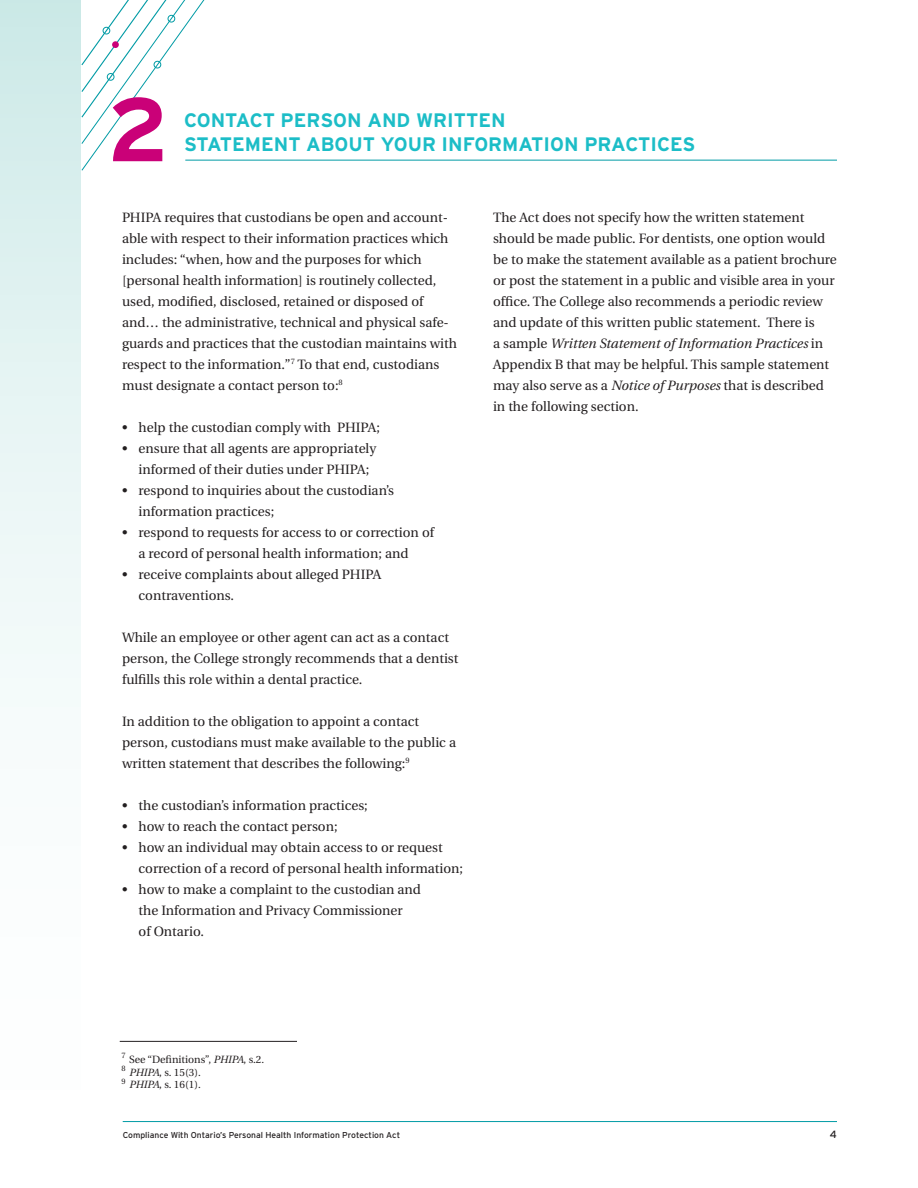
<style>
.page{position:relative;width:918px;height:1188px;background:#fff}
.page>*{position:absolute;margin:0;border:0;box-sizing:border-box;transform-origin:0 0}
.t1{font:700 90px "Interstate";color:#ca0178}
.t2{font:700 19.5px/24px "Interstate";color:#1cbdc7}
.t3{font:13.5px/21px "Utopia";color:#231f20}
.t4{font:10.5px "Utopia";color:#231f20}
.t5{font:10.5px "Interstate";color:#231f20}
.t6{font:8.55px "Interstate";color:#231f20}
.s1{font-style:italic}
</style>
<div class="page">
<hr style="left:123px;top:1121px;width:714px;height:1px;background:#009ba5">
<hr style="left:120px;top:1041px;width:177px;height:1px;background:#231f20">
<svg style="left:81px;top:0;width:134px;height:171px"></svg>
<div style="left:103px;top:27px;width:7px;height:7px;border:1px solid #009ba5;border-radius:50%"></div>
<div style="left:107px;top:73px;width:7px;height:8px;border:1px solid #009ba5;border-radius:50%"></div>
<div style="left:112px;top:41px;width:7px;height:7px;background:#ca0178;border-radius:50%"></div>
<div style="left:168px;top:15px;width:7px;height:7px;border:1px solid #009ba5;border-radius:50%"></div>
<div style="left:154px;top:61px;width:7px;height:7px;border:1px solid #009ba5;border-radius:50%"></div>
<hr style="left:185px;top:160px;width:652px;height:1px;background:#009ba5">
<div style="left:0;top:0;width:81px;height:1188px;background:linear-gradient(to bottom,#d2ecea,#fff)"></div>
<h1 class="t1" style="left:107px;top:79px;width:63px">2</h1>
<h1 class="t2" style="left:184px;top:108px;width:513px">CONTACT PERSON AND WRITTEN<br>STATEMENT ABOUT YOUR INFORMATION PRACTICES</h1>
<p class="t3" style="left:122px;top:207px;width:336px">PHIPA requires that custodians be open and account&shy;able with respect to their information practices which includes: “when, how and the purposes for which [personal health information] is routinely collected, used, modified, disclosed, retained or disposed of and… the administrative, technical and physical safe&shy;guards and practices that the custodian maintains with respect to the information.”<sup>7</sup> To that end, custodians must designate a contact person to:<sup>8</sup></p>
<p class="t3" style="left:122px;top:417px;width:260px">• help the custodian comply with PHIPA;</p>
<p class="t3" style="left:139px;top:438px;width:239px;text-indent:-16px">• ensure that all agents are appropriately informed of their duties under PHIPA;</p>
<p class="t3" style="left:139px;top:480px;width:257px;text-indent:-16px">• respond to inquiries about the custodian’s information practices;</p>
<p class="t3" style="left:139px;top:522px;width:297px;text-indent:-16px">• respond to requests for access to or correction of a record of personal health information; and</p>
<p class="t3" style="left:139px;top:564px;width:244px;text-indent:-16px">• receive complaints about alleged PHIPA contraventions.</p>
<p class="t3" style="left:122px;top:627px;width:338px">While an employee or other agent can act as a contact person, the College strongly recommends that a dentist fulfills this role within a dental practice.</p>
<p class="t3" style="left:122px;top:711px;width:336px">In addition to the obligation to appoint a contact person, custodians must make available to the public a written statement that describes the following:<sup>9</sup></p>
<p class="t3" style="left:122px;top:795px;width:247px">• the custodian’s information practices;</p>
<p class="t3" style="left:122px;top:816px;width:217px">• how to reach the contact person;</p>
<p class="t3" style="left:139px;top:837px;width:326px;text-indent:-16px">• how an individual may obtain access to or request correction of a record of personal health information;</p>
<p class="t3" style="left:139px;top:879px;width:284px;text-indent:-16px">• how to make a complaint to the custodian and the Information and Privacy Commissioner<br>of Ontario.</p>
<p class="t3" style="left:493px;top:207px;width:345px">The Act does not specify how the written statement should be made public. For dentists, one option would be to make the statement available as a patient brochure or post the statement in a public and visible area in your office. The College also recommends a periodic review and update of this written public statement. There is<br>a sample <span class="s1">Written Statement of Information Practices</span> in Appendix B that may be helpful. This sample statement may also serve as a <span class="s1">Notice of Purposes</span> that is described in the following section.</p>
<p class="t4" style="left:122px;top:1053px;width:144px"><sup>7</sup> See “Definitions”, <span class="s1">PHIPA</span>, s.2.</p>
<p class="t4" style="left:122px;top:1066px;width:81px"><sup>8</sup> <span class="s1">PHIPA</span>, s. 15(3).</p>
<p class="t4" style="left:122px;top:1079px;width:81px"><sup>9</sup> <span class="s1">PHIPA</span>, s. 16(1).</p>
<p class="t6" style="left:123px;top:1130px;width:279px">Compliance With Ontario’s Personal Health Information Protection Act</p>
<p class="t5" style="left:830px;top:1129px;width:9px">4</p>
</div>
